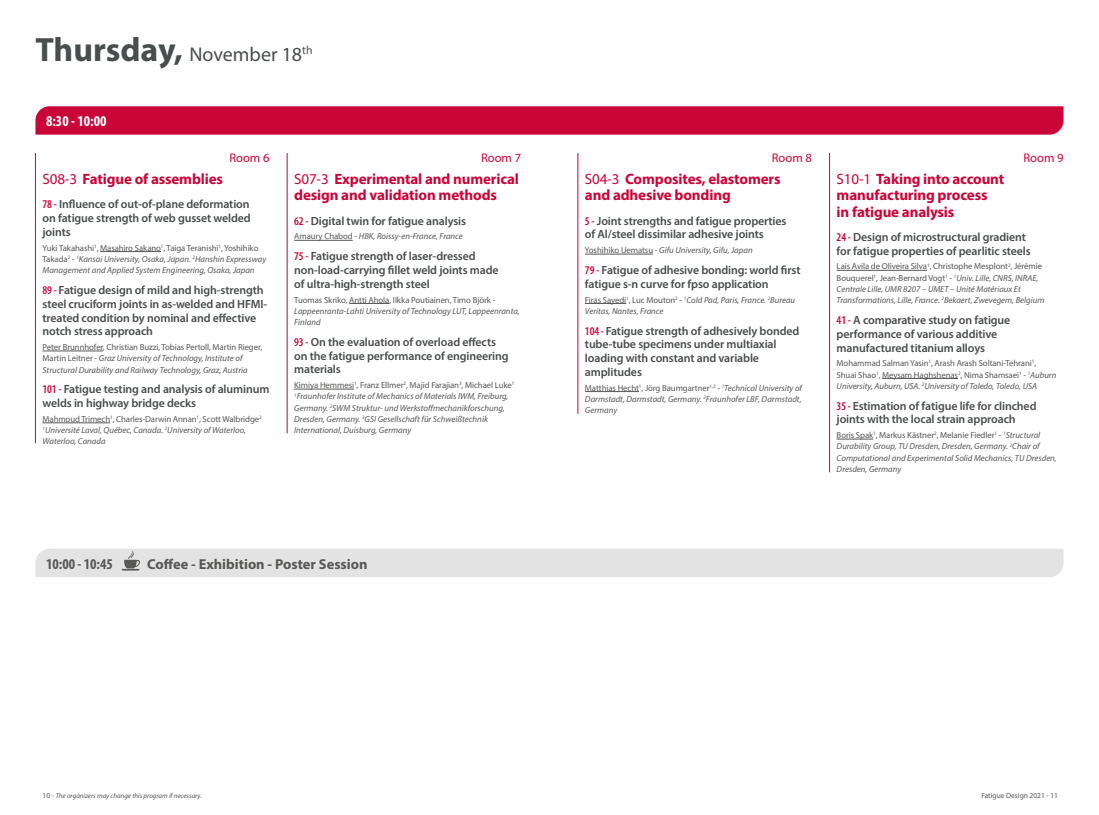
<style>
.page{position:relative;width:1099px;height:815px;background:#fff}
.page>*{position:absolute;margin:0;border:0;box-sizing:border-box;transform-origin:0 0}
.t1{font:20px "Myriad Pro";color:#4a4d4d}
.t2{font:700 15px/16.2px "Myriad Pro";letter-spacing:-.01em;color:#ca0538}
.t3{font:700 condensed 15px "Myriad Pro";color:#575756}
.t4{font:700 condensed 15px "Myriad Pro";color:#fff}
.t5{font:700 14.38px "Myriad Pro";color:#575756}
.t6{font:12.5px "Myriad Pro";color:#ca0538}
.t7{font:600 11.88px/13.8px "Myriad Pro";letter-spacing:-.01em;color:#4a4d4d}
.t8{font:italic 8.75px/11.2px "Myriad Pro";color:#575756}
.t9{font:8.75px/11.2px "Myriad Pro";letter-spacing:-.01em;color:#575756}
.t10{font:7.5px "Myriad Pro";color:#575756}
.t11{font:italic 6.88px "Myriad Pro";color:#575756}
.s1{font-weight:700;font-size:33.75px}
.s2{font-weight:400}
.s3{font-stretch:condensed;color:#ca0538}
.s4{font-style:normal}
.s5{font-style:italic}
.s6{font-style:normal;font-size:7.5px}
</style>
<div class="page">
<hr style="left:35px;top:153px;width:1px;height:290px;background:#ca0538">
<hr style="left:577px;top:153px;width:1px;height:261px;background:#ca0538">
<hr style="left:287px;top:153px;width:1px;height:280px;background:#ca0538">
<hr style="left:829px;top:153px;width:1px;height:319px;background:#ca0538">
<hr style="left:100px;top:251px;width:61px;height:1px;background:#575756">
<hr style="left:43px;top:351px;width:60px;height:1px;background:#575756">
<hr style="left:43px;top:423px;width:67px;height:1px;background:#575756">
<hr style="left:585px;top:254px;width:68px;height:1px;background:#575756">
<hr style="left:585px;top:303px;width:41px;height:1px;background:#575756">
<hr style="left:585px;top:391px;width:54px;height:1px;background:#575756">
<hr style="left:294px;top:240px;width:59px;height:1px;background:#575756">
<hr style="left:349px;top:303px;width:40px;height:1px;background:#575756">
<hr style="left:294px;top:389px;width:60px;height:1px;background:#575756">
<hr style="left:836px;top:270px;width:91px;height:1px;background:#575756">
<hr style="left:882px;top:378px;width:76px;height:1px;background:#575756">
<hr style="left:836px;top:439px;width:37px;height:1px;background:#575756">
<svg style="left:35px;top:106px;width:1028px;height:29px;background:#cb0b3d"></svg>
<div style="left:35px;top:549px;width:1028px;height:28px;background:#e3e3e3"></div>
<h1 class="t1" style="left:35px;top:42px;width:278px"><span class="s1">Thursday,</span> November 18<sup>th</sup></h1>
<h2 class="t4" style="left:46px;top:112px;width:62px">8:30 - 10:00</h2>
<h3 class="t6" style="left:229px;top:151px;width:41px">Room 6</h3>
<h2 class="t2" style="left:43px;top:170px;width:182px"><span class="s2">S08-3</span> Fatigue of assemblies</h2>
<h3 class="t7" style="left:43px;top:197px;width:210px;text-align:justify"><span class="s3">78 -</span> Influence of out-of-plane deformation on fatigue strength of web gusset welded joints</h3>
<p class="t8" style="left:43px;top:242px;width:225px"><span class="s4">Yuki Takahashi</span><sup>1</sup><span class="s4">, Masahiro Sakano</span><sup>1</sup><span class="s4">, Taiga Teranishi</span><sup>1</sup><span class="s4">, Yoshihiko<br>Takada</span><sup>2</sup> <span class="s4">-</span> <sup>1</sup>Kansai University, Osaka, Japan. <sup>2</sup>Hanshin Expressway<br>Management and Applied System Engineering, Osaka, Japan</p>
<h3 class="t7" style="left:43px;top:283px;width:226px"><span class="s3">89 -</span> Fatigue design of mild and high-strength steel cruciform joints in as-welded and HFMI&shy;treated condition by nominal and effective notch stress approach</h3>
<p class="t8" style="left:43px;top:341px;width:221px"><span class="s4">Peter Brunnhofer, Christian Buzzi, Tobias Pertoll, Martin Rieger,<br>Martin Leitner -</span> Graz University of Technology, Institute of<br>Structural Durability and Railway Technology, Graz, Austria</p>
<h3 class="t7" style="left:43px;top:382px;width:228px"><span class="s3">101 -</span> Fatigue testing and analysis of aluminum welds in highway bridge decks</h3>
<p class="t8" style="left:43px;top:413px;width:221px"><span class="s4">Mahmoud Trimech</span><sup>1</sup><span class="s4">, Charles-Darwin Annan</span><sup>1</sup><span class="s4">, Scott Walbridge</span><sup>2<br></sup><sup>1</sup>Université Laval, Québec, Canada. <sup>2</sup>University of Waterloo,<br>Waterloo, Canada</p>
<h3 class="t6" style="left:481px;top:151px;width:41px">Room 7</h3>
<h2 class="t2" style="left:294px;top:170px;width:226px"><span class="s2">S07-3</span> Experimental and numerical design and validation methods</h2>
<h3 class="t7" style="left:294px;top:213px;width:173px"><span class="s3">62 -</span> Digital twin for fatigue analysis</h3>
<p class="t8" style="left:294px;top:231px;width:170px"><span class="s4">Amaury Chabod -</span> HBK, Roissy-en-France, France</p>
<h3 class="t7" style="left:294px;top:249px;width:206px"><span class="s3">75 -</span> Fatigue strength of laser-dressed non-load-carrying fillet weld joints made of ultra-high-strength steel</h3>
<p class="t9" style="left:294px;top:294px;width:203px">Tuomas Skriko, Antti Ahola, Ilkka Poutiainen, Timo Björk -</p>
<p class="t8" style="left:294px;top:305px;width:227px">Lappeenranta-Lahti University of Technology LUT, Lappeenranta,<br>Finland</p>
<h3 class="t7" style="left:294px;top:335px;width:216px"><span class="s3">93 -</span> On the evaluation of overload effects on the fatigue performance of engineering materials</h3>
<p class="t8" style="left:294px;top:379px;width:222px"><span class="s4">Kimiya Hemmesi</span><sup>1</sup><span class="s4">, Franz Ellmer</span><sup>2</sup><span class="s4">, Majid Farajian</span><sup>3</sup><span class="s4">, Michael Luke</span><sup>1<br></sup><sup>1</sup>Fraunhofer Institute of Mechanics of Materials IWM, Freiburg, Germany. <sup>2</sup>SWM Struktur- und Werkstoffmechanikforschung, Dresden, Germany. <sup>3</sup>GSI Gesellschaft für Schweißtechnik International, Duisburg, Germany</p>
<h2 class="t3" style="left:46px;top:554px;width:68px">10:00 - 10:45</h2>
<h3 class="t5" style="left:147px;top:554px;width:222px">Coffee - Exhibition - Poster Session</h3>
<h3 class="t6" style="left:771px;top:151px;width:41px">Room 8</h3>
<h2 class="t2" style="left:585px;top:170px;width:197px"><span class="s2">S04-3</span> Composites, elastomers and adhesive bonding</h2>
<h3 class="t7" style="left:585px;top:213px;width:203px"><span class="s3">5 -</span> Joint strengths and fatigue properties of Al/steel dissimilar adhesive joints</h3>
<p class="t8" style="left:585px;top:244px;width:169px"><span class="s4">Yoshihiko Uematsu -</span> Gifu University, Gifu, Japan</p>
<h3 class="t7" style="left:585px;top:263px;width:217px"><span class="s3">79 -</span> Fatigue of adhesive bonding: world first fatigue s-n curve for fpso application</h3>
<p class="t8" style="left:585px;top:294px;width:212px"><span class="s4">Firas Sayedi</span><sup>1</sup><span class="s4">, Luc Mouton</span><sup>2</sup> <span class="s4">-</span> <sup>1</sup>Cold Pad, Paris, France. <sup>2</sup>Bureau<br>Veritas, Nantes, France</p>
<h3 class="t7" style="left:585px;top:323px;width:216px"><span class="s3">104 -</span> Fatigue strength of adhesively bonded tube-tube specimens under multiaxial loading with constant and variable amplitudes</h3>
<p class="t8" style="left:585px;top:382px;width:219px;text-align:justify"><span class="s4">Matthias Hecht</span><sup>1</sup><span class="s4">, Jörg Baumgartner</span><sup>1,2</sup> <span class="s4">-</span> <sup>1</sup>Technical University of Darmstadt, Darmstadt, Germany. <sup>2</sup>Fraunhofer LBF, Darmstadt, Germany</p>
<h3 class="t6" style="left:1023px;top:151px;width:41px">Room 9</h3>
<h2 class="t2" style="left:836px;top:170px;width:169px"><span class="s2">S10-1</span> Taking into account manufacturing process<br>in fatigue analysis</h2>
<h3 class="t7" style="left:836px;top:230px;width:196px"><span class="s3">24 -</span> Design of microstructural gradient for fatigue properties of pearlitic steels</h3>
<p class="t8" style="left:836px;top:261px;width:209px"><span class="s4">Lais Avila de Oliveira Silva</span><sup>1</sup><span class="s4">, Christophe Mesplont</span><sup>2</sup><span class="s4">, Jérémie Bouquerel</span><sup>1</sup><span class="s4">, Jean-Bernard Vogt</span><sup>1</sup> <span class="s4">-</span> <sup>1</sup>Univ. Lille, CNRS, INRAE, Centrale Lille, UMR 8207 – UMET – Unité Matériaux Et Transformations, Lille, France. <sup>2</sup>Bekaert, Zwevegem, Belgium</p>
<h3 class="t7" style="left:836px;top:313px;width:175px"><span class="s3">41 -</span> A comparative study on fatigue performance of various additive manufactured titanium alloys</h3>
<p class="t9" style="left:836px;top:358px;width:221px">Mohammad Salman Yasin<sup>1</sup>, Arash Arash Soltani-Tehrani<sup>1</sup>,<br>Shuai Shao<sup>1</sup>, Meysam Haghshenas<sup>2</sup>, Nima Shamsaei<sup>1</sup> - <sup>1</sup><span class="s5">Auburn<br>University, Auburn, USA.</span> <sup>2</sup><span class="s5">University of Toledo, Toledo, USA</span></p>
<h3 class="t7" style="left:836px;top:398px;width:201px"><span class="s3">35 -</span> Estimation of fatigue life for clinched joints with the local strain approach</h3>
<p class="t8" style="left:836px;top:429px;width:222px"><span class="s4">Boris Spak</span><sup>1</sup><span class="s4">, Markus Kästner</span><sup>2</sup><span class="s4">, Melanie Fiedler</span><sup>1</sup> <span class="s4">-</span> <sup>1</sup>Structural Durability Group, TU Dresden, Dresden, Germany. <sup>2</sup>Chair of Computational and Experimental Solid Mechanics, TU Dresden, Dresden, Germany</p>
<p class="t11" style="left:43px;top:791px;width:161px"><span class="s6">10 -</span> The organizers may change this program if necessary.</p>
<p class="t10" style="left:981px;top:791px;width:78px">Fatigue Design 2021 - 11</p>
</div>
